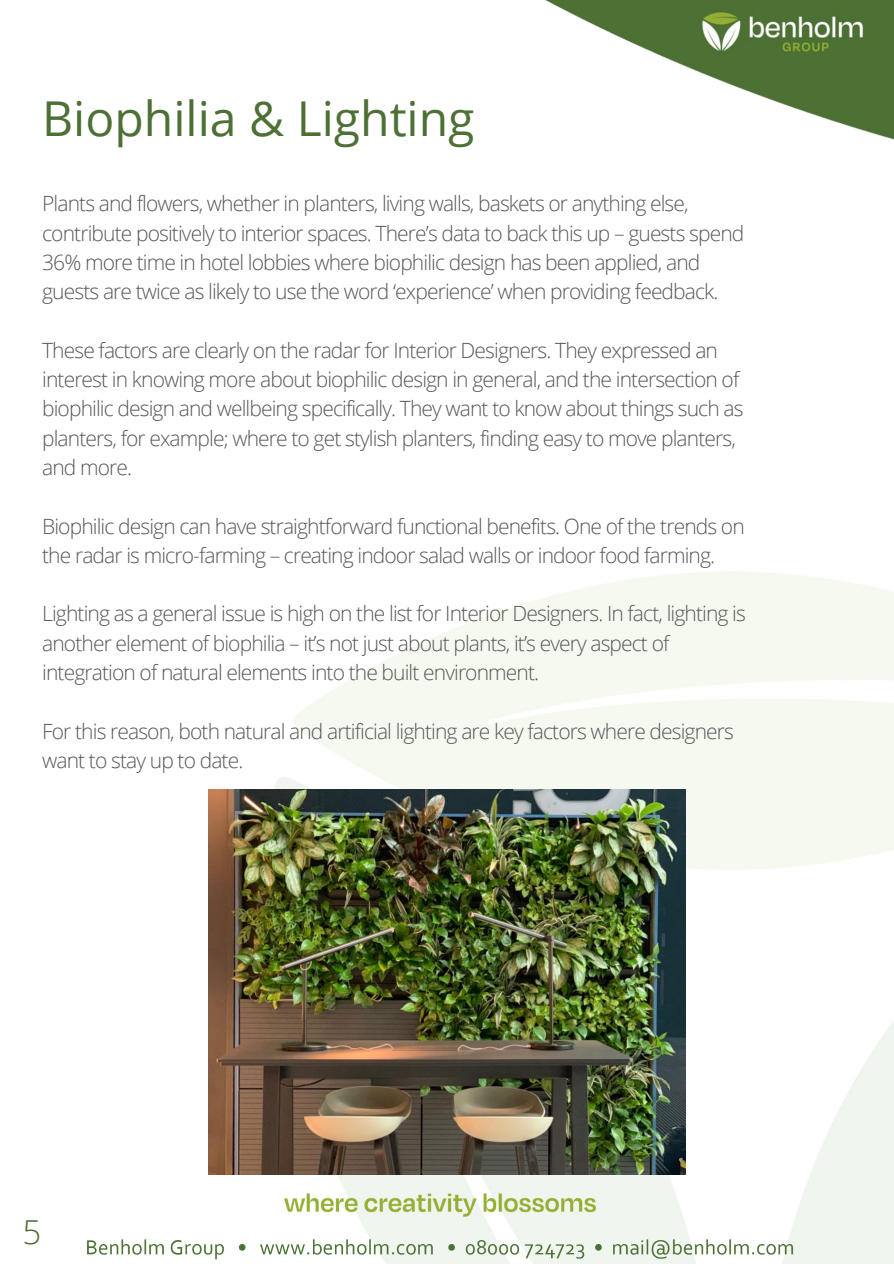
<style>
.page{position:relative;width:894px;height:1264px;background:#fff}
.page>*{position:absolute;margin:0;border:0;box-sizing:border-box;transform-origin:0 0}
.t1{font:48px "Open Sans";color:#4d7035}
.t2{font:300 33px "Open Sans";color:#4d7035}
.t3{font:300 21px/29.2px "Open Sans";letter-spacing:-.04em;color:#575757}
</style>
<div class="page">
<img style="left:86px;top:0;width:807px;height:1263px">
<img style="left:208px;top:789px;width:477px;height:385px">
<p class="t1" style="left:42px;top:85px;width:434px">Biophilia &amp; Lighting</p>
<p class="t3" style="left:42px;top:189px;width:703px">Plants and flowers, whether in planters, living walls, baskets or anything else, contribute positively to interior spaces. There’s data to back this up – guests spend 36% more time in hotel lobbies where biophilic design has been applied, and guests are twice as likely to use the word ‘experience’ when providing feedback.</p>
<p class="t3" style="left:42px;top:335px;width:702px">These factors are clearly on the radar for Interior Designers. They expressed an interest in knowing more about biophilic design in general, and the intersection of biophilic design and wellbeing specifically. They want to know about things such as planters, for example; where to get stylish planters, finding easy to move planters, and more.</p>
<p class="t3" style="left:42px;top:511px;width:704px">Biophilic design can have straightforward functional benefits. One of the trends on the radar is micro-farming – creating indoor salad walls or indoor food farming.</p>
<p class="t3" style="left:42px;top:598px;width:705px">Lighting as a general issue is high on the list for Interior Designers. In fact, lighting is another element of biophilia – it’s not just about plants, it’s every aspect of integration of natural elements into the built environment.</p>
<p class="t3" style="left:42px;top:715px;width:693px">For this reason, both natural and artificial lighting are key factors where designers want to stay up to date.</p>
<p class="t2" style="left:22px;top:1208px;width:20px">5</p>
</div>
